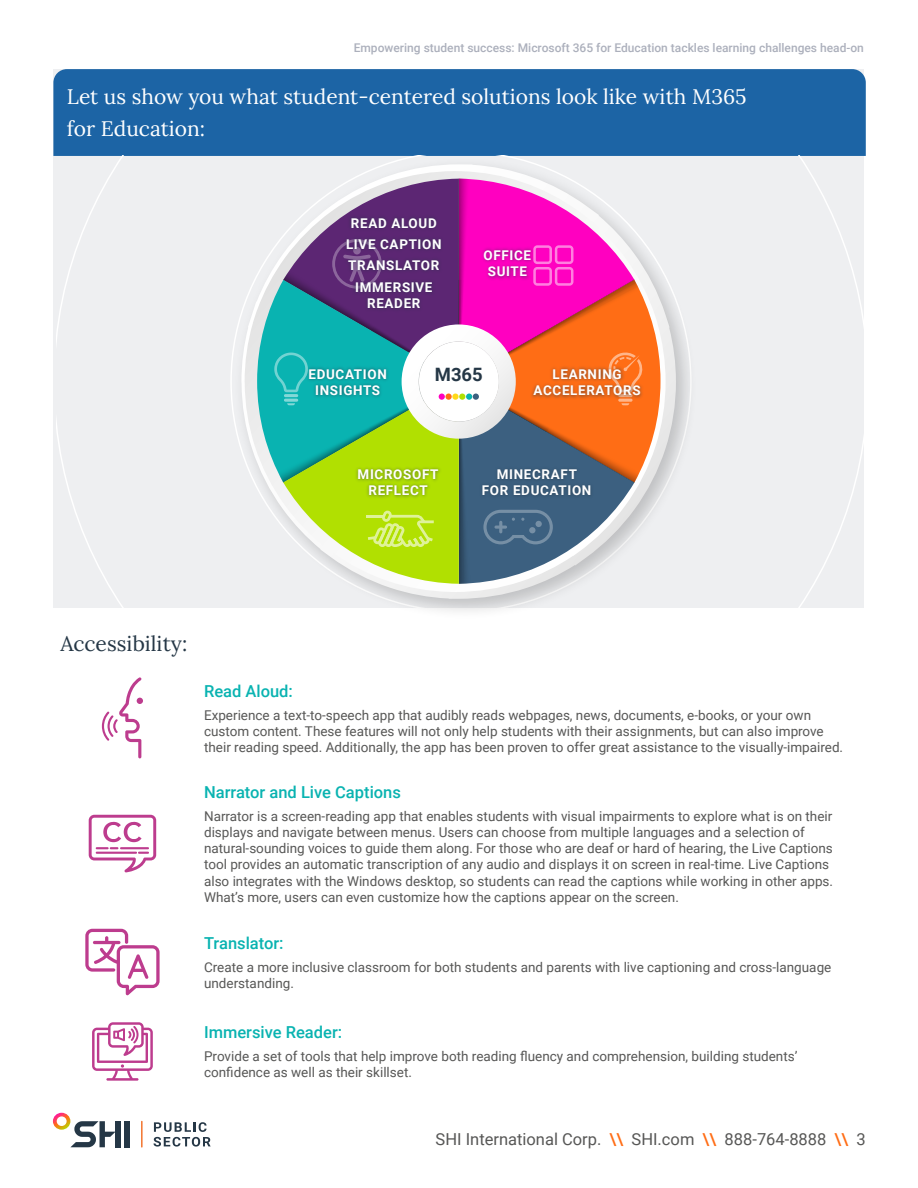
<style>
.page{position:relative;width:918px;height:1188px;background:#fff}
.page>*{position:absolute;margin:0;border:0;box-sizing:border-box;transform-origin:0 0}
.t1{font:21px/32px "Lora";color:#fff}
.t2{font:21px "Lora";color:#253746}
.t3{font:700 18.45px "Roboto";color:#253746}
.t4{font:500 16.5px "Roboto";color:#09b3b1}
.t5{font:16.5px "Roboto";color:#575756}
.t6{font:13.5px/16.2px "Roboto";color:#575756}
.t7{font:700 13.35px/16px "Roboto";letter-spacing:.05em;color:#fff;text-align:center}
.t8{font:500 12px "Roboto";color:#acb0bc}
.s1{font-weight:500;color:#ff6d15}
</style>
<div class="page">
<div style="left:125px;top:1121px;width:5px;height:26px;background:#253746"></div>
<svg style="left:53px;top:1113px;width:63px;height:34px"></svg>
<div style="left:116px;top:1121px;width:5px;height:26px;background:#253746"></div>
<hr style="left:141px;top:1121px;width:2px;height:27px;background:#f26e24">
<svg style="left:154px;top:1122px;width:57px;height:25px"></svg>
<div style="left:53px;top:69px;width:813px;height:87px;background:#1c64a5"></div>
<div style="left:56px;top:156px;width:808px;height:451px;background:#eeeff1"></div>
<svg style="left:102px;top:677px;width:41px;height:81px"></svg>
<svg style="left:89px;top:815px;width:67px;height:57px"></svg>
<hr style="left:120px;top:847px;width:29px;height:2px;background:#bd3c8e">
<svg style="left:85px;top:929px;width:75px;height:66px"></svg>
<svg style="left:92px;top:1022px;width:61px;height:59px"></svg>
<div style="left:233px;top:156px;width:465px;height:465px;background:#000;opacity:.2"></div>
<svg style="left:241px;top:164px;width:435px;height:435px;background:#eaebed"></svg>
<svg style="left:245px;top:171px;width:421px;height:421px"></svg>
<svg style="left:257px;top:179px;width:404px;height:405px;background:#a6908f"></svg>
<p class="t8" style="left:354px;top:40px;width:512px">Empowering student success: Microsoft 365 for Education tackles learning challenges head-on</p>
<h1 class="t1" style="left:67px;top:79px;width:681px">Let us show you what student-centered solutions look like with M365 for Education:</h1>
<p class="t7" style="left:346px;top:212px;width:97px;line-height:21.1px">READ ALOUD<br>LIVE CAPTION<br>TRANSLATOR<br>IMMERSIVE</p>
<p class="t7" style="left:367px;top:294px;width:55px">READER</p>
<p class="t7" style="left:484px;top:247px;width:49px">OFFICE<br>SUITE</p>
<p class="t7" style="left:308px;top:366px;width:80px">EDUCATION<br>INSIGHTS</p>
<h2 class="t3" style="left:435px;top:362px;width:49px">M365</h2>
<p class="t7" style="left:534px;top:366px;width:109px">LEARNING<br>ACCELERATORS</p>
<p class="t7" style="left:358px;top:466px;width:82px">MICROSOFT<br>REFLECT</p>
<p class="t7" style="left:482px;top:466px;width:111px">MINECRAFT<br>FOR EDUCATION</p>
<h1 class="t2" style="left:60px;top:627px;width:128px">Accessibility:</h1>
<p class="t4" style="left:204px;top:680px;width:90px">Read Aloud:</p>
<p class="t6" style="left:204px;top:707px;width:641px">Experience a text-to-speech app that audibly reads webpages, news, documents, e-books, or your own custom content. These features will not only help students with their assignments, but can also improve their reading speed. Additionally, the app has been proven to offer great assistance to the visually-impaired.</p>
<p class="t4" style="left:204px;top:780px;width:198px">Narrator and Live Captions</p>
<p class="t6" style="left:204px;top:807px;width:631px">Narrator is a screen-reading app that enables students with visual impairments to explore what is on their displays and navigate between menus. Users can choose from multiple languages and a selection of natural-sounding voices to guide them along. For those who are deaf or hard of hearing, the Live Captions tool provides an automatic transcription of any audio and displays it on screen in real-time. Live Captions also integrates with the Windows desktop, so students can read the captions while working in other apps.<br>What’s more, users can even customize how the captions appear on the screen.</p>
<p class="t4" style="left:204px;top:931px;width:81px">Translator:</p>
<p class="t6" style="left:204px;top:958px;width:629px">Create a more inclusive classroom for both students and parents with live captioning and cross-language understanding.</p>
<p class="t4" style="left:204px;top:1021px;width:140px">Immersive Reader:</p>
<p class="t6" style="left:204px;top:1048px;width:595px">Provide a set of tools that help improve both reading fluency and comprehension, building students’ confidence as well as their skillset.</p>
<p class="t5" style="left:436px;top:1128px;width:432px">SHI International Corp. <span class="s1">\\</span> SHI.com <span class="s1">\\</span> 888-764-8888 <span class="s1">\\</span> 3</p>
</div>
